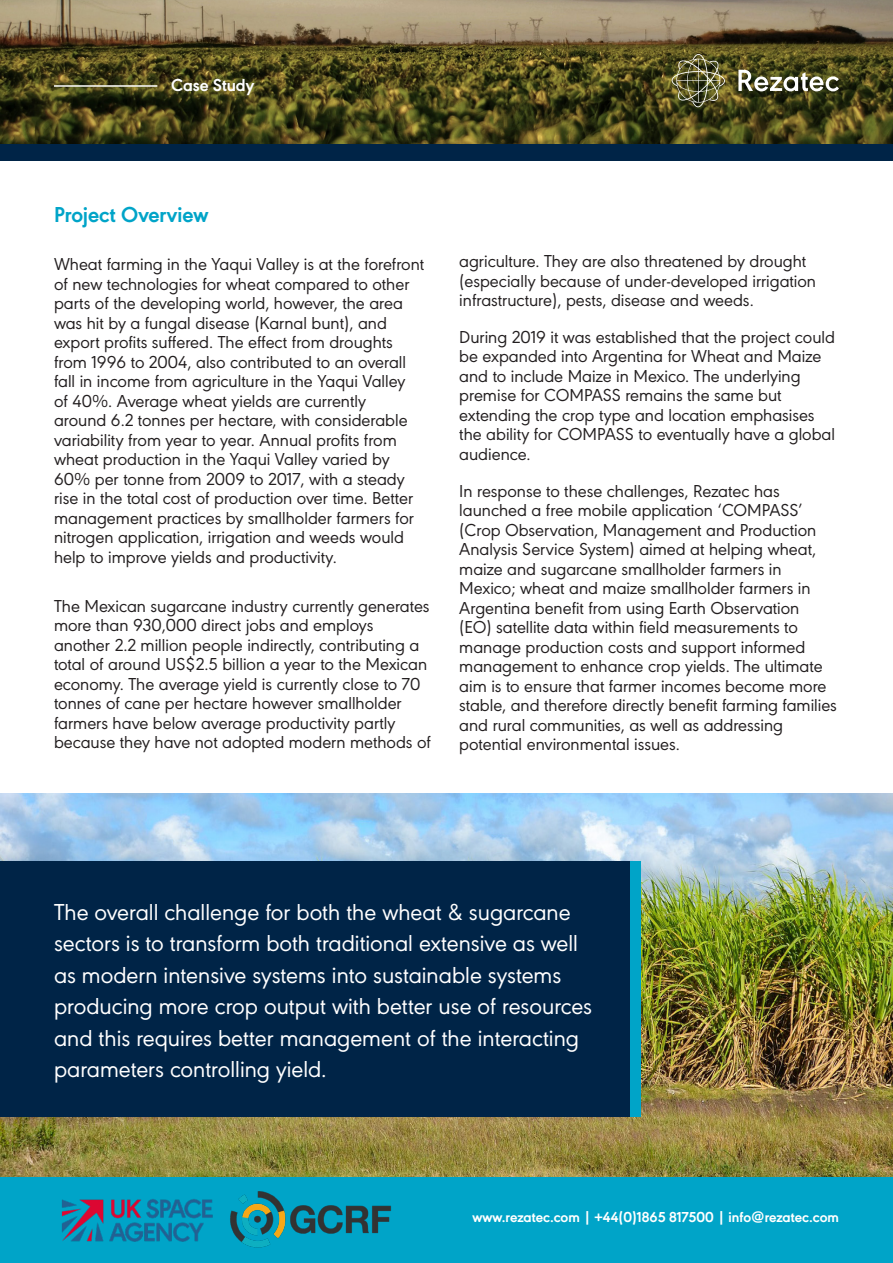
<style>
.page{position:relative;width:893px;height:1263px;background:#fff}
.page>*{position:absolute;margin:0;border:0;box-sizing:border-box;transform-origin:0 0}
.Pull_out_stat{font:24px/31.5px "URW Geometric";color:#fff}
.Sub_heading{font:700 22.5px "URW Geometric W03";color:#00a4c8}
.Paragraph{font:18px/19.5px "URW Geometric";color:#231f20}
.Document_header{font:700 18px "URW Geometric W03";color:#fff}
.t1{font:700 15px "URW Geometric W03";color:#fff}
</style>
<div class="page">
<img style="left:0;top:0;width:893px;height:144px">
<img style="left:0;top:793px;width:893px;height:385px">
<hr style="left:54px;top:85px;width:103px;height:2px;background:#fff">
<svg style="left:738px;top:70px;width:101px;height:21px"></svg>
<svg style="left:672px;top:54px;width:53px;height:53px;background:#66643c"></svg>
<div style="left:0;top:144px;width:893px;height:17px;background:#002447"></div>
<div style="left:0;top:861px;width:631px;height:255px;background:#002447"></div>
<div style="left:630px;top:861px;width:11px;height:255px;background:#00a4c8"></div>
<div style="left:0;top:1178px;width:893px;height:85px;background:#00a4c8"></div>
<img style="left:62px;top:1199px;width:151px;height:43px">
<img style="left:230px;top:1191px;width:161px;height:56px">
<p class="Document_header" style="left:171px;top:71px;width:85px">Case Study</p>
<p class="Sub_heading" style="left:54px;top:197px;width:156px">Project Overview</p>
<p class="Paragraph" style="left:54px;top:253px;width:372px">Wheat farming in the Yaqui Valley is at the forefront of new technologies for wheat compared to other parts of the developing world, however, the area was hit by a fungal disease (Karnal bunt), and export profits suffered. The effect from droughts from 1996 to 2004, also contributed to an overall fall in income from agriculture in the Yaqui Valley<br>of 40%. Average wheat yields are currently<br>around 6.2 tonnes per hectare, with considerable variability from year to year. Annual profits from wheat production in the Yaqui Valley varied by 60% per tonne from 2009 to 2017, with a steady rise in the total cost of production over time. Better management practices by smallholder farmers for nitrogen application, irrigation and weeds would help to improve yields and productivity.</p>
<p class="Paragraph" style="left:54px;top:594px;width:379px">The Mexican sugarcane industry currently generates more than 930,000 direct jobs and employs another 2.2 million people indirectly, contributing a total of around US$2.5 billion a year to the Mexican economy. The average yield is currently close to 70 tonnes of cane per hectare however smallholder farmers have below average productivity partly because they have not adopted modern methods of</p>
<p class="Paragraph" style="left:459px;top:250px;width:358px">agriculture. They are also threatened by drought (especially because of under-developed irrigation infrastructure), pests, disease and weeds.</p>
<p class="Paragraph" style="left:459px;top:326px;width:377px">During 2019 it was established that the project could be expanded into Argentina for Wheat and Maize and to include Maize in Mexico. The underlying premise for COMPASS remains the same but extending the crop type and location emphasises the ability for COMPASS to eventually have a global audience.</p>
<p class="Paragraph" style="left:459px;top:480px;width:379px">In response to these challenges, Rezatec has launched a free mobile application ‘COMPASS’ (Crop Observation, Management and Production Analysis Service System) aimed at helping wheat, maize and sugarcane smallholder farmers in Mexico; wheat and maize smallholder farmers in Argentina benefit from using Earth Observation<br>(EO) satellite data within field measurements to manage production costs and support informed management to enhance crop yields. The ultimate aim is to ensure that farmer incomes become more stable, and therefore directly benefit farming families and rural communities, as well as addressing potential environmental issues.</p>
<p class="Pull_out_stat" style="left:54px;top:894px;width:540px">The overall challenge for both the wheat &amp; sugarcane sectors is to transform both traditional extensive as well as modern intensive systems into sustainable systems producing more crop output with better use of resources and this requires better management of the interacting parameters controlling yield.</p>
<p class="t1" style="left:472px;top:1203px;width:368px">www.rezatec.com | +44(0)1865 817500 | info@rezatec.com</p>
<p class="t1" style="left:472px;top:1205px;width:368px">www.rezatec.com | +44(0)1865 817500 | info@rezatec.com</p>
</div>
